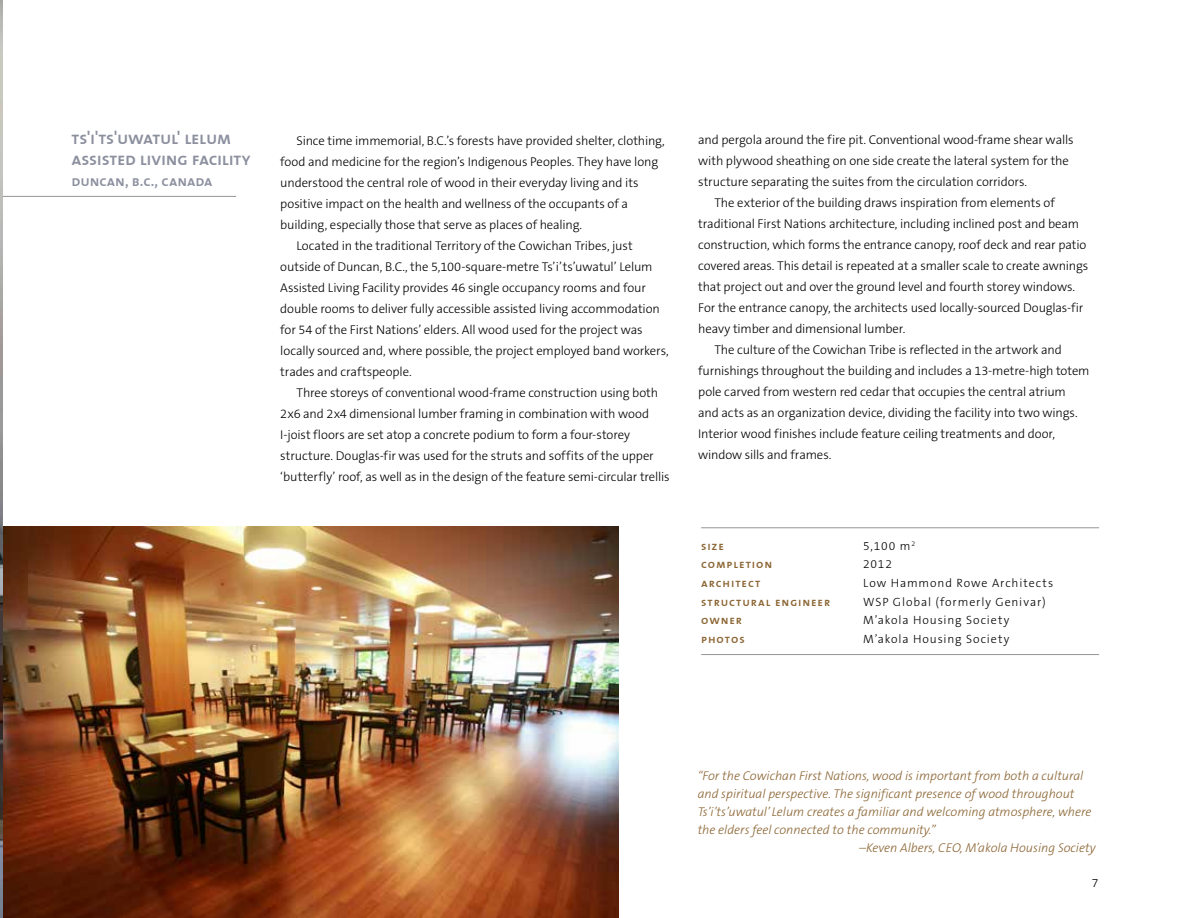
<style>
.page{position:relative;width:1188px;height:918px;background:#fff}
.page>*{position:absolute;margin:0;border:0;box-sizing:border-box;transform-origin:0 0}
.t1{font:600 18px/21px "The Sans Caps";letter-spacing:-.015em;color:#8b8f9e}
.t2{font:600 15px "The Sans Caps";letter-spacing:-.005em;color:#8b8f9e}
.t3{font:300 12.75px/21px "The Sans B3";letter-spacing:-.01em;color:#000}
.t4{font:italic 300 12.75px "The Sans B3";color:#8b6533}
.t5{font:300 12px "The Sans B3";letter-spacing:.075em;color:#000}
.t6{font:600 12px "The Sans Caps";letter-spacing:.075em;color:#8b6533}
</style>
<div class="page">
<hr style="left:0;top:196px;width:236px;height:1px;background:#939598">
<img style="left:2px;top:526px;width:617px;height:392px">
<hr style="left:701px;top:527px;width:398px;height:1px;background:#939598">
<hr style="left:701px;top:654px;width:398px;height:1px;background:#939598">
<img style="left:0;top:0;width:2px;height:918px">
<h1 class="t1" style="left:71px;top:127px;width:181px">ts'i'ts'uwatul' lelum assisted living facility</h1>
<p class="t2" style="left:71px;top:169px;width:143px">duncan, b.c., canada</p>
<p class="t3" style="left:297px;top:130px;width:370px">Since time immemorial, B.C.’s forests have provided shelter, clothing,</p>
<p class="t3" style="left:280px;top:151px;width:379px">food and medicine for the region’s Indigenous Peoples. They have long</p>
<p class="t3" style="left:280px;top:172px;width:360px">understood the central role of wood in their everyday living and its</p>
<p class="t3" style="left:280px;top:193px;width:349px">positive impact on the health and wellness of the occupants of a</p>
<p class="t3" style="left:280px;top:214px;width:303px">building, especially those that serve as places of healing.</p>
<p class="t3" style="left:297px;top:235px;width:338px">Located in the traditional Territory of the Cowichan Tribes, just</p>
<p class="t3" style="left:280px;top:256px;width:374px">outside of Duncan, B.C., the 5,100-square-metre Ts’i’ts’uwatul’ Lelum</p>
<p class="t3" style="left:280px;top:277px;width:367px">Assisted Living Facility provides 46 single occupancy rooms and four</p>
<p class="t3" style="left:280px;top:298px;width:381px">double rooms to deliver fully accessible assisted living accommodation</p>
<p class="t3" style="left:280px;top:319px;width:364px">for 54 of the First Nations’ elders. All wood used for the project was</p>
<p class="t3" style="left:280px;top:340px;width:390px">locally sourced and, where possible, the project employed band workers,</p>
<p class="t3" style="left:280px;top:361px;width:133px">trades and craftspeople.</p>
<p class="t3" style="left:297px;top:382px;width:363px">Three storeys of conventional wood-frame construction using both</p>
<p class="t3" style="left:280px;top:403px;width:370px">2x6 and 2x4 dimensional lumber framing in combination with wood</p>
<p class="t3" style="left:280px;top:424px;width:351px">I-joist floors are set atop a concrete podium to form a four-storey</p>
<p class="t3" style="left:280px;top:445px;width:375px">structure. Douglas-fir was used for the struts and soffits of the upper</p>
<p class="t3" style="left:280px;top:466px;width:391px">‘butterfly’ roof, as well as in the design of the feature semi-circular trellis</p>
<p class="t3" style="left:698px;top:130px;width:377px">and pergola around the fire pit. Conventional wood-frame shear walls with plywood sheathing on one side create the lateral system for the structure separating the suites from the circulation corridors.</p>
<p class="t3" style="left:714px;top:193px;width:342px">The exterior of the building draws inspiration from elements of</p>
<p class="t3" style="left:698px;top:214px;width:383px">traditional First Nations architecture, including inclined post and beam</p>
<p class="t3" style="left:698px;top:235px;width:390px">construction, which forms the entrance canopy, roof deck and rear patio</p>
<p class="t3" style="left:698px;top:256px;width:392px">covered areas. This detail is repeated at a smaller scale to create awnings</p>
<p class="t3" style="left:698px;top:277px;width:379px">that project out and over the ground level and fourth storey windows.</p>
<p class="t3" style="left:698px;top:298px;width:387px">For the entrance canopy, the architects used locally-sourced Douglas-fir</p>
<p class="t3" style="left:698px;top:319px;width:209px">heavy timber and dimensional lumber.</p>
<p class="t3" style="left:714px;top:340px;width:349px">The culture of the Cowichan Tribe is reflected in the artwork and</p>
<p class="t3" style="left:698px;top:361px;width:393px">furnishings throughout the building and includes a 13-metre-high totem</p>
<p class="t3" style="left:698px;top:382px;width:369px">pole carved from western red cedar that occupies the central atrium</p>
<p class="t3" style="left:698px;top:403px;width:381px">and acts as an organization device, dividing the facility into two wings.</p>
<p class="t3" style="left:698px;top:424px;width:358px">Interior wood finishes include feature ceiling treatments and door,</p>
<p class="t3" style="left:698px;top:445px;width:135px">window sills and frames.</p>
<p class="t6" style="left:701px;top:536px;width:24px">size</p>
<p class="t5" style="left:863px;top:539px;width:54px">5,100 m<sup>2</sup></p>
<p class="t6" style="left:701px;top:554px;width:73px">completion</p>
<p class="t5" style="left:863px;top:558px;width:30px">2012</p>
<p class="t6" style="left:701px;top:573px;width:61px">architect</p>
<p class="t5" style="left:863px;top:577px;width:192px">Low Hammond Rowe Architects</p>
<p class="t6" style="left:701px;top:592px;width:131px">structural engineer</p>
<p class="t5" style="left:863px;top:595px;width:184px">WSP Global (formerly Genivar)</p>
<p class="t6" style="left:701px;top:610px;width:42px">owner</p>
<p class="t5" style="left:863px;top:614px;width:148px">M’akola Housing Society</p>
<p class="t6" style="left:701px;top:629px;width:45px">photos</p>
<p class="t5" style="left:863px;top:633px;width:148px">M’akola Housing Society</p>
<p class="t4" style="left:698px;top:769px;width:387px">“For the Cowichan First Nations, wood is important from both a cultural</p>
<p class="t4" style="left:698px;top:787px;width:378px">and spiritual perspective. The significant presence of wood throughout</p>
<p class="t4" style="left:698px;top:805px;width:395px">Ts’i’ts’uwatul’ Lelum creates a familiar and welcoming atmosphere, where</p>
<p class="t4" style="left:698px;top:823px;width:240px">the elders feel connected to the community.”</p>
<p class="t4" style="left:859px;top:841px;width:238px">–Keven Albers, CEO, M’akola Housing Society</p>
<p class="t5" style="left:1092px;top:877px;width:8px">7</p>
</div>
